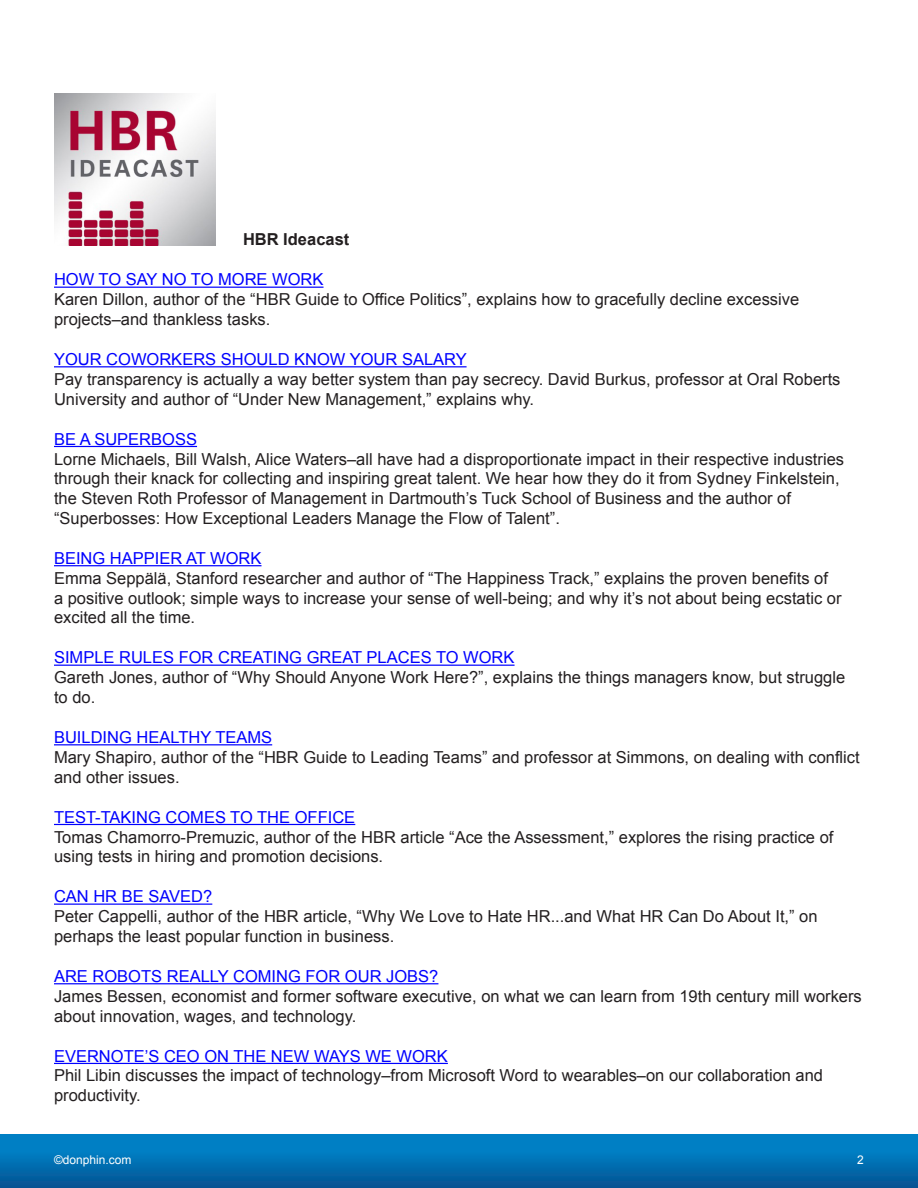
<style>
.page{position:relative;width:918px;height:1188px;background:#fff}
.page>*{position:absolute;margin:0;border:0;box-sizing:border-box;transform-origin:0 0}
.Heading_4{font:16.5px/19.8px "Arial";color:#231f20}
.Normal_wrd_4{font:700 16.5px "Arial";color:#231f20}
.t1{font:12px "Arial";color:#fff}
.s1{color:#00f}
</style>
<div class="page">
<div style="left:0;top:1134px;width:918px;height:54px;background:linear-gradient(to bottom,#008ad0,#055797)"></div>
<hr style="left:54px;top:287px;width:270px;height:1px;background:#00f">
<hr style="left:54px;top:366px;width:413px;height:1px;background:#00f">
<hr style="left:54px;top:446px;width:143px;height:1px;background:#00f">
<hr style="left:54px;top:565px;width:208px;height:1px;background:#00f">
<hr style="left:54px;top:665px;width:461px;height:1px;background:#00f">
<hr style="left:54px;top:744px;width:218px;height:1px;background:#00f">
<hr style="left:54px;top:824px;width:301px;height:1px;background:#00f">
<hr style="left:54px;top:904px;width:158px;height:1px;background:#00f">
<hr style="left:54px;top:983px;width:384px;height:1px;background:#00f">
<hr style="left:54px;top:1063px;width:394px;height:1px;background:#00f">
<img style="left:54px;top:93px;width:162px;height:152px">
<p class="Normal_wrd_4" style="left:243px;top:228px;width:108px">HBR Ideacast</p>
<p class="Heading_4" style="left:54px;top:270px;width:747px"><span class="s1">HOW TO SAY NO TO MORE WORK<br></span>Karen Dillon, author of the “HBR Guide to Office Politics”, explains how to gracefully decline excessive projects–and thankless tasks.</p>
<p class="Heading_4" style="left:54px;top:349px;width:788px"><span class="s1">YOUR COWORKERS SHOULD KNOW YOUR SALARY<br></span>Pay transparency is actually a way better system than pay secrecy. David Burkus, professor at Oral Roberts<br>University and author of “Under New Management,” explains why.</p>
<p class="Heading_4" style="left:54px;top:429px;width:792px"><span class="s1">BE A SUPERBOSS<br></span>Lorne Michaels, Bill Walsh, Alice Waters–all have had a disproportionate impact in their respective industries through their knack for collecting and inspiring great talent. We hear how they do it from Sydney Finkelstein, the Steven Roth Professor of Management in Dartmouth’s Tuck School of Business and the author of “Superbosses: How Exceptional Leaders Manage the Flow of Talent”.</p>
<p class="Heading_4" style="left:54px;top:548px;width:789px"><span class="s1">BEING HAPPIER AT WORK<br></span>Emma Seppälä, Stanford researcher and author of “The Happiness Track,” explains the proven benefits of<br>a positive outlook; simple ways to increase your sense of well-being; and why it’s not about being ecstatic or excited all the time.</p>
<p class="Heading_4" style="left:54px;top:648px;width:793px"><span class="s1">SIMPLE RULES FOR CREATING GREAT PLACES TO WORK<br></span>Gareth Jones, author of “Why Should Anyone Work Here?”, explains the things managers know, but struggle to do.</p>
<p class="Heading_4" style="left:54px;top:727px;width:807px"><span class="s1">BUILDING HEALTHY TEAMS<br></span>Mary Shapiro, author of the “HBR Guide to Leading Teams” and professor at Simmons, on dealing with conflict and other issues.</p>
<p class="Heading_4" style="left:54px;top:807px;width:781px"><span class="s1">TEST-TAKING COMES TO THE OFFICE<br></span>Tomas Chamorro-Premuzic, author of the HBR article “Ace the Assessment,” explores the rising practice of using tests in hiring and promotion decisions.</p>
<p class="Heading_4" style="left:54px;top:887px;width:765px"><span class="s1">CAN HR BE SAVED?<br></span>Peter Cappelli, author of the HBR article, “Why We Love to Hate HR...and What HR Can Do About It,” on perhaps the least popular function in business.</p>
<p class="Heading_4" style="left:54px;top:966px;width:809px"><span class="s1">ARE ROBOTS REALLY COMING FOR OUR JOBS?<br></span>James Bessen, economist and former software executive, on what we can learn from 19th century mill workers about innovation, wages, and technology.</p>
<p class="Heading_4" style="left:54px;top:1046px;width:771px"><span class="s1">EVERNOTE’S CEO ON THE NEW WAYS WE WORK<br></span>Phil Libin discusses the impact of technology–from Microsoft Word to wearables–on our collaboration and productivity.</p>
<p class="t1" style="left:54px;top:1153px;width:79px">©donphin.com</p>
<p class="t1" style="left:857px;top:1154px;width:8px">2</p>
</div>
